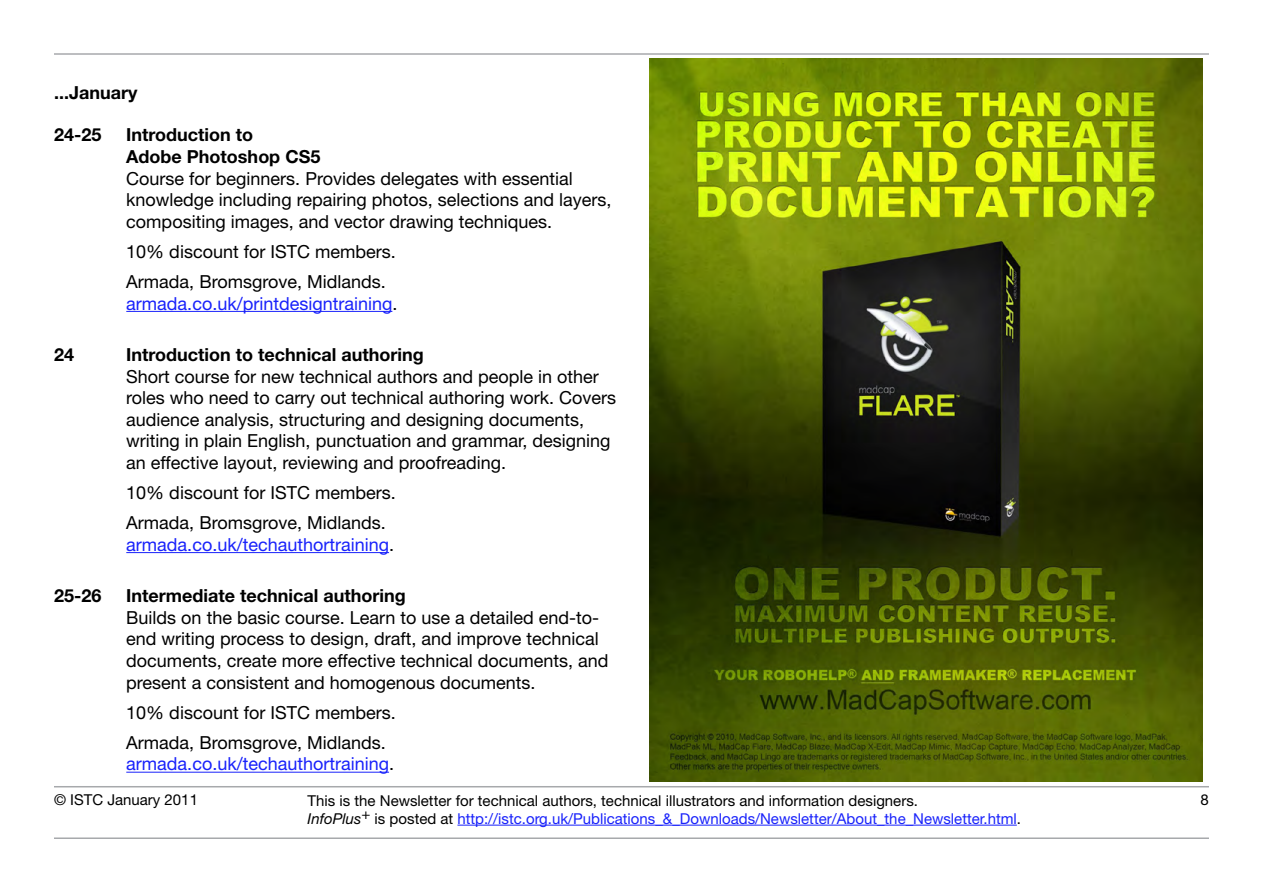
<style>
.page{position:relative;width:1263px;height:893px;background:#fff}
.page>*{position:absolute;margin:0;border:0;box-sizing:border-box;transform-origin:0 0}
.t1{font:18px/21.6px "Helvetica Neue";color:#000}
.t2{font:700 18px/21.6px "Helvetica Neue";color:#000}
.t3{font:18px "Helvetica Neue";color:#1922fb}
.t4{font:15px/18px "Helvetica Neue";color:#000}
.s1{color:#000}
.s2{font-style:italic}
.s3{color:#1922fb}
</style>
<div class="page">
<hr style="left:54px;top:53px;width:1155px;height:2px;background:#a7a9ac">
<hr style="left:54px;top:837px;width:1155px;height:2px;background:#a7a9ac">
<hr style="left:54px;top:786px;width:1155px;height:1px;background:#a7a9ac">
<hr style="left:457px;top:825px;width:560px;height:1px;background:#1922fb">
<hr style="left:126px;top:311px;width:266px;height:1px;background:#1922fb">
<hr style="left:126px;top:552px;width:263px;height:1px;background:#1922fb">
<hr style="left:126px;top:772px;width:263px;height:1px;background:#1922fb">
<img style="left:650px;top:58px;width:552px;height:723px">
<p class="t2" style="left:54px;top:81px;width:85px">...January</p>
<p class="t2" style="left:54px;top:124px;width:49px">24-25</p>
<p class="t2" style="left:126px;top:124px;width:196px">Introduction to<br>Adobe Photoshop CS5</p>
<p class="t1" style="left:126px;top:167px;width:487px">Course for beginners. Provides delegates with essential knowledge including repairing photos, selections and layers, compositing images, and vector drawing techniques.</p>
<p class="t1" style="left:126px;top:236px;width:271px;line-height:30.2px">10% discount for ISTC members.<br>Armada, Bromsgrove, Midlands.</p>
<p class="t3" style="left:126px;top:292px;width:273px">armada.co.uk/printdesigntraining<span class="s1">.</span></p>
<p class="t2" style="left:54px;top:343px;width:22px">24</p>
<p class="t2" style="left:126px;top:343px;width:299px">Introduction to technical authoring</p>
<p class="t1" style="left:126px;top:365px;width:491px">Short course for new technical authors and people in other roles who need to carry out technical authoring work. Covers audience analysis, structuring and designing documents, writing in plain English, punctuation and grammar, designing an effective layout, reviewing and proofreading.</p>
<p class="t1" style="left:126px;top:477px;width:271px;line-height:30.2px">10% discount for ISTC members.<br>Armada, Bromsgrove, Midlands.</p>
<p class="t3" style="left:126px;top:534px;width:269px">armada.co.uk/techauthortraining<span class="s1">.</span></p>
<p class="t2" style="left:54px;top:584px;width:49px">25-26</p>
<p class="t2" style="left:126px;top:584px;width:281px">Intermediate technical authoring</p>
<p class="t1" style="left:126px;top:606px;width:484px">Builds on the basic course. Learn to use a detailed end-to&shy;end writing process to design, draft, and improve technical documents, create more effective technical documents, and present a consistent and homogenous documents.</p>
<p class="t1" style="left:126px;top:697px;width:271px;line-height:30.2px">10% discount for ISTC members.<br>Armada, Bromsgrove, Midlands.</p>
<p class="t3" style="left:126px;top:753px;width:269px">armada.co.uk/techauthortraining<span class="s1">.</span></p>
<p class="t4" style="left:54px;top:790px;width:145px">© ISTC January 2011</p>
<p class="t4" style="left:1200px;top:791px;width:10px">8</p>
<p class="t4" style="left:308px;top:791px;width:715px">This is the Newsletter for technical authors, technical illustrators and information designers.<br><span class="s2">InfoPlus</span><sup>+</sup> is posted at <span class="s3">http://istc.org.uk/Publications_&amp;_Downloads/Newsletter/About_the_Newsletter.html</span>.</p>
</div>
